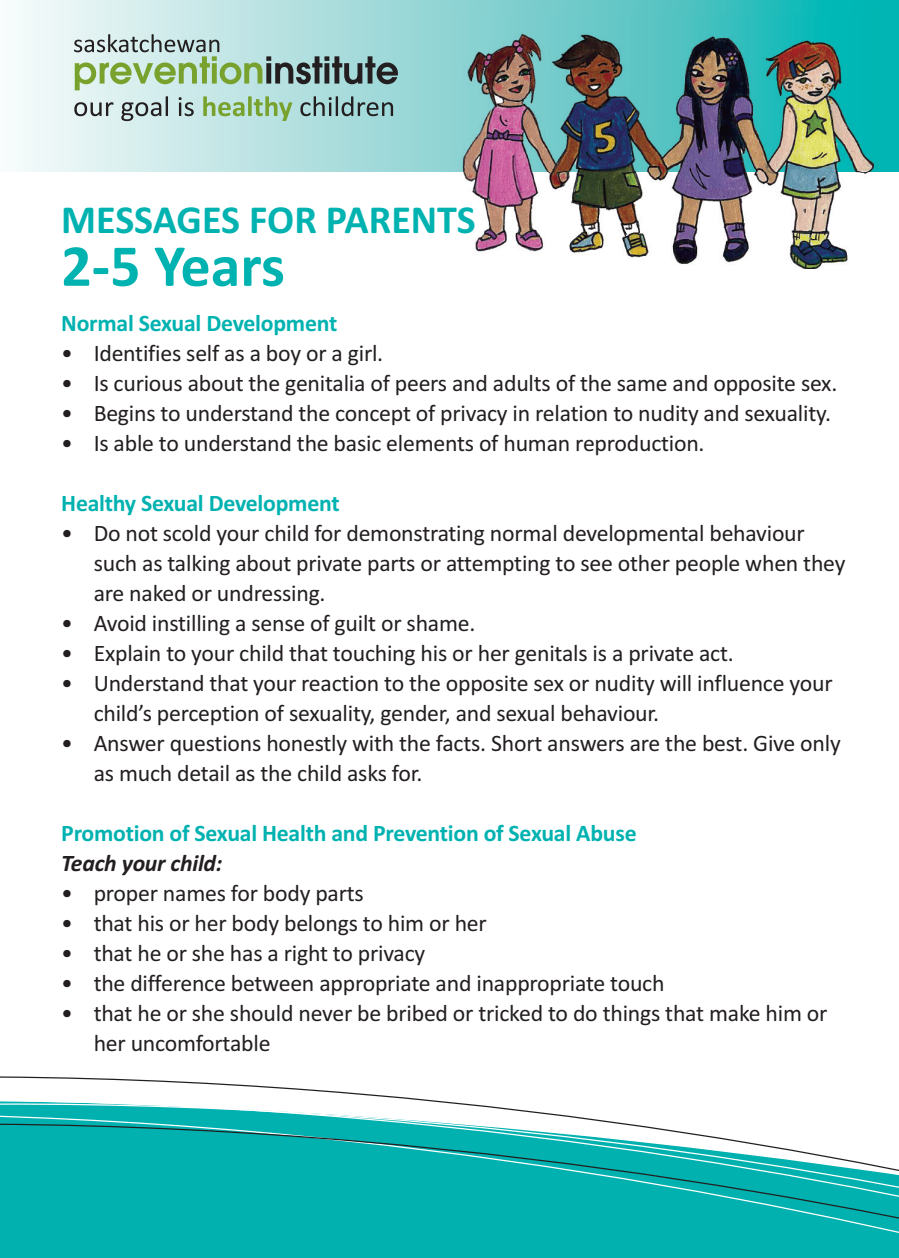
<style>
.page{position:relative;width:899px;height:1258px;background:#fff}
.page>*{position:absolute;margin:0;border:0;box-sizing:border-box;transform-origin:0 0}
.t1{font:700 60px "Calibri";letter-spacing:-.005em;color:#00b2b0}
.t2{font:700 40px "Calibri";color:#00b2b0}
.t3{font:23.75px/30px "Calibri";letter-spacing:-.01em;color:#231f20}
.t4{font:700 23.75px "Calibri";letter-spacing:-.01em;color:#00b2b0}
.t5{font:italic 700 23.75px "Calibri";letter-spacing:-.01em;color:#231f20}
</style>
<div class="page">
<div style="left:0;top:0;width:898px;height:171px;background:linear-gradient(to right,#fff9f9,#08b2b0)"></div>
<img style="left:454px;top:15px;width:433px;height:254px">
<svg style="left:0;top:1076px;width:898px;height:182px"></svg>
<svg style="left:74px;top:34px;width:324px;height:56px;background:#a4c3b6"></svg>
<svg style="left:74px;top:102px;width:39px;height:14px"></svg>
<svg style="left:121px;top:96px;width:47px;height:25px"></svg>
<svg style="left:178px;top:97px;width:16px;height:19px"></svg>
<svg style="left:203px;top:96px;width:89px;height:25px;background:#a6cda6"></svg>
<svg style="left:300px;top:96px;width:93px;height:20px;background:#82a6a6"></svg>
<h2 class="t2" style="left:61px;top:196px;width:416px">MESSAGES FOR PARENTS</h2>
<h1 class="t1" style="left:61px;top:230px;width:225px">2-5 Years</h1>
<p class="t4" style="left:61px;top:309px;width:277px">Normal Sexual Development</p>
<p class="t3" style="left:61px;top:338px;width:323px">• Identifies self as a boy or a girl.</p>
<p class="t3" style="left:61px;top:368px;width:777px">• Is curious about the genitalia of peers and adults of the same and opposite sex.</p>
<p class="t3" style="left:61px;top:398px;width:770px">• Begins to understand the concept of privacy in relation to nudity and sexuality.</p>
<p class="t3" style="left:61px;top:428px;width:644px">• Is able to understand the basic elements of human reproduction.</p>
<p class="t4" style="left:61px;top:489px;width:280px">Healthy Sexual Development</p>
<p class="t3" style="left:94px;top:518px;width:752px;text-indent:-32px">• Do not scold your child for demonstrating normal developmental behaviour such as talking about private parts or attempting to see other people when they are naked or undressing.</p>
<p class="t3" style="left:61px;top:608px;width:415px">• Avoid instilling a sense of guilt or shame.</p>
<p class="t3" style="left:61px;top:638px;width:673px">• Explain to your child that touching his or her genitals is a private act.</p>
<p class="t3" style="left:94px;top:668px;width:740px;text-indent:-32px">• Understand that your reaction to the opposite sex or nudity will influence your child’s perception of sexuality, gender, and sexual behaviour.</p>
<p class="t3" style="left:94px;top:728px;width:748px;text-indent:-32px">• Answer questions honestly with the facts. Short answers are the best. Give only as much detail as the child asks for.</p>
<p class="t4" style="left:61px;top:819px;width:576px">Promotion of Sexual Health and Prevention of Sexual Abuse</p>
<p class="t5" style="left:61px;top:849px;width:163px">Teach your child:</p>
<p class="t3" style="left:61px;top:878px;width:304px">• proper names for body parts</p>
<p class="t3" style="left:61px;top:908px;width:427px">• that his or her body belongs to him or her</p>
<p class="t3" style="left:61px;top:938px;width:365px">• that he or she has a right to privacy</p>
<p class="t3" style="left:61px;top:968px;width:604px">• the difference between appropriate and inappropriate touch</p>
<p class="t3" style="left:94px;top:998px;width:734px;text-indent:-32px">• that he or she should never be bribed or tricked to do things that make him or her uncomfortable</p>
</div>
